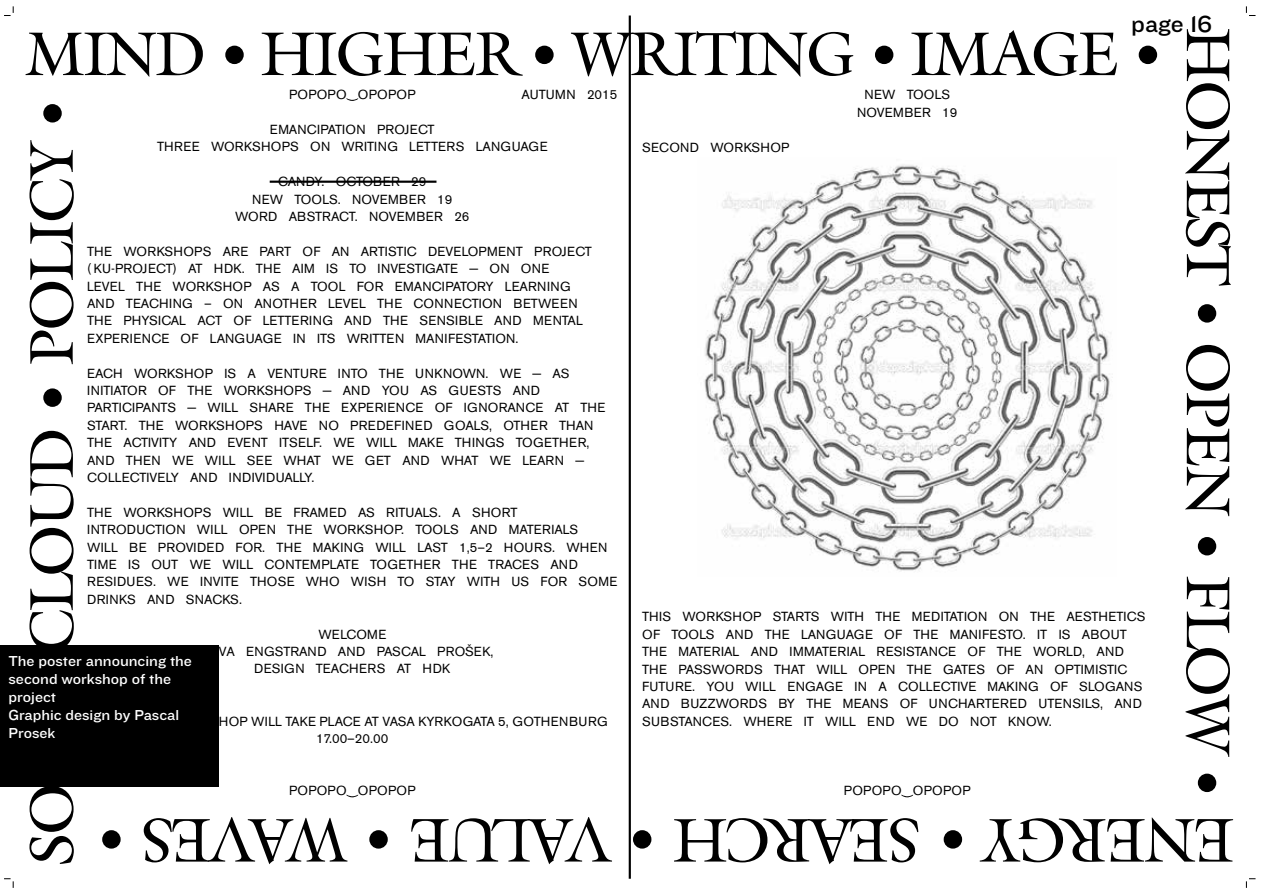
<style>
.page{position:relative;width:1263px;height:893px;background:#fff}
.page>*{position:absolute;margin:0;border:0;box-sizing:border-box;transform-origin:0 0}
.t1{font:60.9px "Galliard Rom SCC";letter-spacing:-.025em;color:#000}
.t2{font:24px "Knockout 32 Junior Cruisewt";color:#000}
.t3{font:15px/18px "Knockout 32 Junior Cruisewt";color:#fff}
.t4{font:13.05px/17.4px "Akzidenz Grotesk BE";letter-spacing:.02em;color:#000}
.t5{font:13.05px/17.4px "Akzidenz Grotesk BE";color:#000;text-align:center}
</style>
<div class="page">
<svg style="left:346px;top:98px;width:12px;height:3px"></svg>
<svg style="left:346px;top:795px;width:12px;height:2px"></svg>
<img style="left:704px;top:164px;width:406px;height:407px">
<svg style="left:901px;top:795px;width:12px;height:2px"></svg>
<hr style="left:270px;top:181px;width:166px;height:2px;background:#000">
<hr style="left:629px;top:16px;width:2px;height:863px;background:#000">
<svg style="left:4px;top:6px;width:10px;height:10px"></svg>
<svg style="left:4px;top:878px;width:10px;height:10px"></svg>
<svg style="left:1246px;top:6px;width:9px;height:10px"></svg>
<svg style="left:1246px;top:878px;width:9px;height:10px"></svg>
<div style="left:0;top:645px;width:219px;height:142px;background:#000"></div>
<h2 class="t2" style="left:1131px;top:7px;width:83px">page 16</h2>
<h1 class="t1" style="left:1248px;top:28px;width:773px;rotate:90deg">HONEST • OPEN • FLOW •</h1>
<h1 class="t1" style="left:26px;top:14px;width:1141px">MIND • HIGHER • WRITING • IMAGE •</h1>
<p class="t5" style="left:522px;top:86px;width:97px">AUTUMN 2015</p>
<p class="t4" style="left:289px;top:86px;width:128px">POPOPO OPOPOP</p>
<p class="t4" style="left:157px;top:121px;width:392px;text-align:center">EMANCIPATION PROJECT<br>THREE WORKSHOPS ON WRITING LETTERS LANGUAGE</p>
<p class="t5" style="left:235px;top:173px;width:236px">CANDY. OCTOBER 29<br>NEW TOOLS. NOVEMBER 19<br>WORD ABSTRACT. NOVEMBER 26</p>
<p class="t4" style="left:87px;top:243px;width:506px">THE WORKSHOPS ARE PART OF AN ARTISTIC DEVELOPMENT PROJECT ( KU-PROJECT) AT HDK. THE AIM IS TO INVESTIGATE − ON ONE<br>LEVEL THE WORKSHOP AS A TOOL FOR EMANCIPATORY LEARNING AND TEACHING – ON ANOTHER LEVEL THE CONNECTION BETWEEN THE PHYSICAL ACT OF LETTERING AND THE SENSIBLE AND MENTAL EXPERIENCE OF LANGUAGE IN ITS WRITTEN MANIFESTATION.</p>
<p class="t4" style="left:87px;top:364px;width:520px">EACH WORKSHOP IS A VENTURE INTO THE UNKNOWN. WE − AS INITIATOR OF THE WORKSHOPS − AND YOU AS GUESTS AND PARTICIPANTS − WILL SHARE THE EXPERIENCE OF IGNORANCE AT THE START. THE WORKSHOPS HAVE NO PREDEFINED GOALS, OTHER THAN THE ACTIVITY AND EVENT ITSELF. WE WILL MAKE THINGS TOGETHER, AND THEN WE WILL SEE WHAT WE GET AND WHAT WE LEARN − COLLECTIVELY AND INDIVIDUALLY.</p>
<p class="t4" style="left:87px;top:504px;width:532px">THE WORKSHOPS WILL BE FRAMED AS RITUALS. A SHORT INTRODUCTION WILL OPEN THE WORKSHOP. TOOLS AND MATERIALS<br>WILL BE PROVIDED FOR. THE MAKING WILL LAST 1,5–2 HOURS. WHEN TIME IS OUT WE WILL CONTEMPLATE TOGETHER THE TRACES AND RESIDUES. WE INVITE THOSE WHO WISH TO STAY WITH US FOR SOME DRINKS AND SNACKS.</p>
<p class="t4" style="left:211px;top:625px;width:284px;text-align:center">WELCOME<br>EVA ENGSTRAND AND PASCAL PROŠEK,<br>DESIGN TEACHERS AT HDK</p>
<p class="t4" style="left:857px;top:86px;width:102px;text-align:center">NEW TOOLS<br>NOVEMBER 19</p>
<h1 class="t1" style="left:12px;top:866px;width:771px;rotate:-90deg">SOFT • CLOUD • POLICY •</h1>
<p class="t4" style="left:642px;top:138px;width:149px">SECOND WORKSHOP</p>
<p class="t4" style="left:642px;top:608px;width:505px">THIS WORKSHOP STARTS WITH THE MEDITATION ON THE AESTHETICS OF TOOLS AND THE LANGUAGE OF THE MANIFESTO. IT IS ABOUT THE MATERIAL AND IMMATERIAL RESISTANCE OF THE WORLD, AND THE PASSWORDS THAT WILL OPEN THE GATES OF AN OPTIMISTIC FUTURE. YOU WILL ENGAGE IN A COLLECTIVE MAKING OF SLOGANS AND BUZZWORDS BY THE MEANS OF UNCHARTERED UTENSILS, AND SUBSTANCES. WHERE IT WILL END WE DO NOT KNOW.</p>
<p class="t3" style="left:9px;top:651px;width:185px">The poster announcing the second workshop of the project<br>Graphic design by Pascal<br>Prosek</p>
<p class="t5" style="left:97px;top:712px;width:512px">ALL THREE WORKSHOP WILL TAKE PLACE AT VASA KYRKOGATA 5, GOTHENBURG<br>17.00–20.00</p>
<p class="t4" style="left:289px;top:782px;width:128px">POPOPO OPOPOP</p>
<p class="t4" style="left:844px;top:782px;width:128px">POPOPO OPOPOP</p>
<h1 class="t1" style="left:1234px;top:880px;width:1141px;rotate:-180deg">ENERGY • SEARCH • VALUE • WAVES •</h1>
</div>
